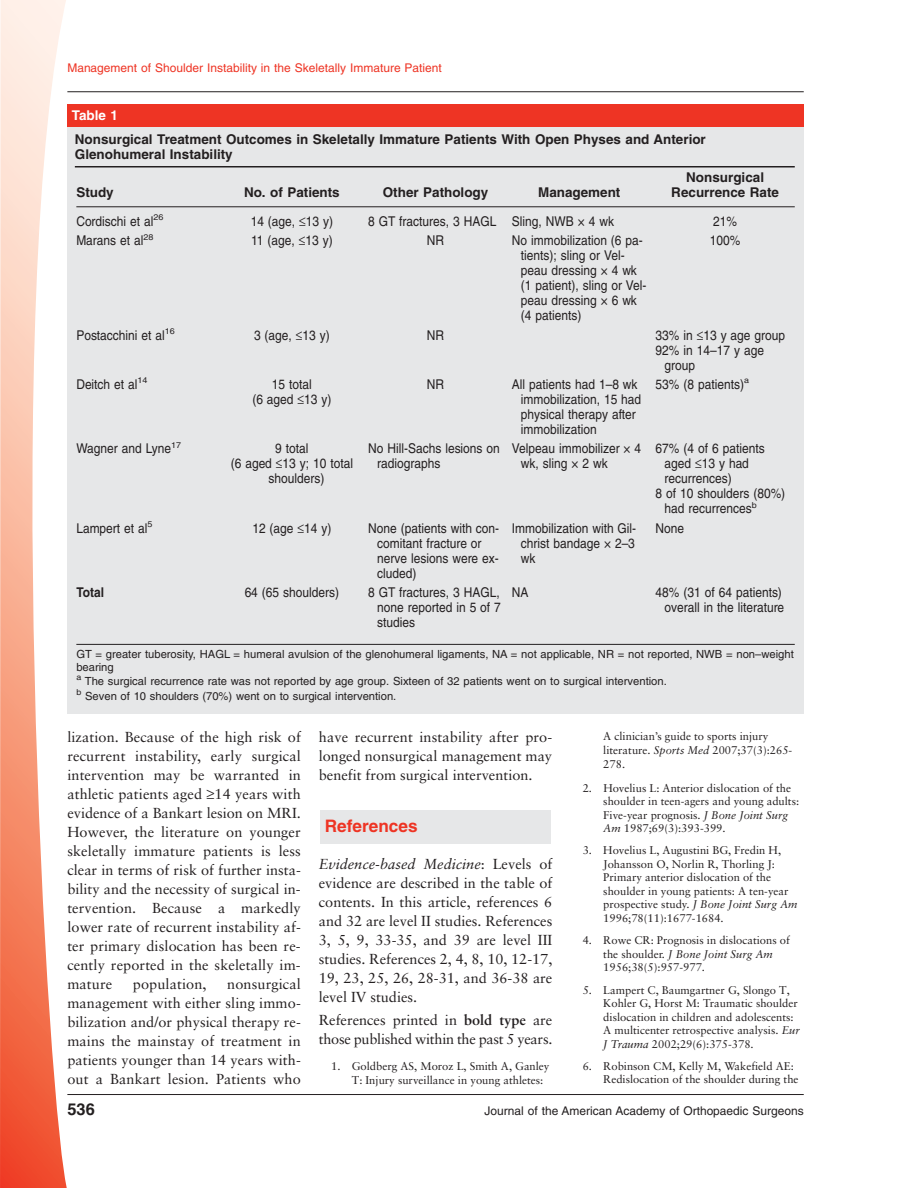
<style>
.page{position:relative;width:918px;height:1188px;background:#fff}
.page>*{position:absolute;margin:0;border:0;box-sizing:border-box;transform-origin:0 0}
.t1{font:700 17.25px "Helvetica";color:#ee3424}
.t2{font:700 16.5px "Helvetica";color:#231f20}
.t3{font:14.55px/19px "Sabon";color:#231f20;text-align:justify}
.t4{font:13.5px/15px "Helvetica";color:#231f20;scale:.89 1}
.t5{font:700 13.5px/15px "Helvetica";color:#231f20}
.t6{font:700 13.5px "Helvetica";color:#fff}
.t7{font:700 13.5px "Helvetica";color:#231f20;scale:.89 1}
.t8{font:12px "Helvetica";color:#ee3424}
.t9{font:12px "Helvetica";color:#231f20}
.t10{font:11.25px/13.5px "Sabon";color:#231f20}
.t11{font:11.25px/12.8px "Helvetica";color:#231f20}
.t12{font:8.25px "Helvetica";color:#231f20;scale:1.09 1}
.s1{font-style:italic}
.s2{font-weight:700}
</style>
<div class="page">
<svg style="left:0;top:0;width:68px;height:1188px"></svg>
<div style="left:67px;top:105px;width:737px;height:22px;background:#ee3424"></div>
<div style="left:67px;top:127px;width:737px;height:587px;background:#e6e7e8"></div>
<div style="left:320px;top:810px;width:231px;height:34px;background:#e6e7e8"></div>
<hr style="left:75px;top:166px;width:720px;height:1px;background:#231f20">
<hr style="left:76px;top:206px;width:719px;height:1px;background:#231f20">
<hr style="left:76px;top:644px;width:719px;height:1px;background:#231f20">
<hr style="left:67px;top:91px;width:737px;height:1px;background:#231f20">
<hr style="left:67px;top:1094px;width:737px;height:1px;background:#231f20">
<p class="t8" style="left:67px;top:63px;width:376px">Management of Shoulder Instability in the Skeletally Immature Patient</p>
<p class="t6" style="left:72px;top:110px;width:48px">Table 1</p>
<p class="t5" style="left:75px;top:133px;width:633px">Nonsurgical Treatment Outcomes in Skeletally Immature Patients With Open Physes and Anterior<br>Glenohumeral Instability</p>
<p class="t5" style="left:76px;top:186px;width:39px">Study</p>
<p class="t5" style="left:244px;top:186px;width:97px">No. of Patients</p>
<p class="t5" style="left:383px;top:186px;width:107px">Other Pathology</p>
<p class="t5" style="left:538px;top:186px;width:84px">Management</p>
<p class="t5" style="left:671px;top:172px;width:109px;text-align:center">Nonsurgical<br>Recurrence Rate</p>
<p class="t4" style="left:76px;top:215px;width:99px">Cordischi et al<sup>26</sup></p>
<p class="t4" style="left:251px;top:215px;width:94px">14 (age, ≤13 y)</p>
<p class="t4" style="left:368px;top:215px;width:278px">8 GT fractures, 3 HAGL Sling, NWB × 4 wk</p>
<p class="t4" style="left:713px;top:215px;width:28px">21%</p>
<p class="t4" style="left:76px;top:234px;width:88px">Marans et al<sup>28</sup></p>
<p class="t4" style="left:251px;top:234px;width:93px">11 (age, ≤13 y)</p>
<p class="t4" style="left:427px;top:234px;width:21px">NR</p>
<p class="t4" style="left:521px;top:234px;width:143px;text-indent:-9px">No immobilization (6 pa&shy;tients); sling or Vel&shy;peau dressing × 4 wk (1 patient), sling or Vel&shy;peau dressing × 6 wk (4 patients)</p>
<p class="t4" style="left:710px;top:234px;width:36px">100%</p>
<p class="t4" style="left:76px;top:329px;width:112px">Postacchini et al<sup>16</sup></p>
<p class="t4" style="left:254px;top:329px;width:87px">3 (age, ≤13 y)</p>
<p class="t4" style="left:427px;top:329px;width:21px">NR</p>
<p class="t4" style="left:656px;top:329px;width:147px">33% in ≤13 y age group</p>
<p class="t4" style="left:656px;top:344px;width:123px">92% in 14–17 y age</p>
<p class="t4" style="left:665px;top:359px;width:36px">group</p>
<p class="t4" style="left:76px;top:378px;width:81px">Deitch et al<sup>14</sup></p>
<p class="t4" style="left:252px;top:378px;width:90px;text-align:center">15 total<br>(6 aged ≤13 y)</p>
<p class="t4" style="left:427px;top:378px;width:21px">NR</p>
<p class="t4" style="left:521px;top:378px;width:137px;text-indent:-9px">All patients had 1–8 wk immobilization, 15 had physical therapy after immobilization</p>
<p class="t4" style="left:656px;top:378px;width:107px">53% (8 patients)<sup>a</sup></p>
<p class="t4" style="left:76px;top:442px;width:119px">Wagner and Lyne<sup>17</sup></p>
<p class="t4" style="left:275px;top:442px;width:39px">9 total</p>
<p class="t4" style="left:231px;top:457px;width:139px">(6 aged ≤13 y; 10 total</p>
<p class="t4" style="left:268px;top:472px;width:64px">shoulders)</p>
<p class="t4" style="left:377px;top:442px;width:139px;text-indent:-9px">No Hill-Sachs lesions on radiographs</p>
<p class="t4" style="left:521px;top:442px;width:137px;text-indent:-9px">Velpeau immobilizer × 4 wk, sling × 2 wk</p>
<p class="t4" style="left:656px;top:442px;width:124px">67% (4 of 6 patients</p>
<p class="t4" style="left:665px;top:457px;width:96px">aged ≤13 y had</p>
<p class="t4" style="left:665px;top:472px;width:77px">recurrences)</p>
<p class="t4" style="left:656px;top:487px;width:147px">8 of 10 shoulders (80%)</p>
<p class="t4" style="left:665px;top:502px;width:105px">had recurrences<sup>b</sup></p>
<p class="t4" style="left:76px;top:522px;width:87px">Lampert et al<sup>5</sup></p>
<p class="t4" style="left:252px;top:522px;width:90px">12 (age ≤14 y)</p>
<p class="t4" style="left:377px;top:522px;width:139px;text-indent:-9px">None (patients with con&shy;comitant fracture or nerve lesions were ex&shy;cluded)</p>
<p class="t4" style="left:521px;top:522px;width:131px;text-align:justify;text-indent:-9px">Immobilization with Gil&shy;christ bandage × 2–3 wk</p>
<p class="t4" style="left:656px;top:522px;width:34px">None</p>
<p class="t7" style="left:76px;top:587px;width:33px">Total</p>
<p class="t4" style="left:245px;top:586px;width:108px">64 (65 shoulders)</p>
<p class="t4" style="left:377px;top:586px;width:141px;text-align:justify;text-indent:-9px">8 GT fractures, 3 HAGL, none reported in 5 of 7 studies</p>
<p class="t4" style="left:512px;top:586px;width:20px">NA</p>
<p class="t4" style="left:656px;top:586px;width:146px;text-align:right">48% (31 of 64 patients) overall in the literature</p>
<p class="t11" style="left:76px;top:649px;width:719px">GT = greater tuberosity, HAGL = humeral avulsion of the glenohumeral ligaments, NA = not applicable, NR = not reported, NWB = non–weight bearing</p>
<p class="t12" style="left:76px;top:674px;width:6px">a</p>
<p class="t11" style="left:85px;top:676px;width:584px">The surgical recurrence rate was not reported by age group. Sixteen of 32 patients went on to surgical intervention.</p>
<p class="t12" style="left:76px;top:689px;width:6px">b</p>
<p class="t11" style="left:85px;top:691px;width:313px">Seven of 10 shoulders (70%) went on to surgical intervention.</p>
<p class="t3" style="left:67px;top:729px;width:235px">lization. Because of the high risk of recurrent instability, early surgical intervention may be warranted in athletic patients aged ≥14 years with evidence of a Bankart lesion on MRI.<br>However, the literature on younger skeletally immature patients is less clear in terms of risk of further insta&shy;bility and the necessity of surgical in&shy;tervention. Because a markedly lower rate of recurrent instability af&shy;ter primary dislocation has been re&shy;cently reported in the skeletally im&shy;mature</p>
<p class="t3" style="left:67px;top:976px;width:235px;text-indent:160px">nonsurgical management with either sling immo&shy;bilization and/or physical therapy re&shy;mains the mainstay of treatment in patients younger than 14 years with&shy;out a Bankart lesion. Patients who</p>
<p class="t3" style="left:133px;top:976px;width:75px">population,</p>
<p class="t3" style="left:319px;top:729px;width:235px">have recurrent instability after pro&shy;longed nonsurgical management may benefit from surgical intervention.</p>
<p class="t1" style="left:325px;top:819px;width:94px">References</p>
<p class="t3" style="left:319px;top:855px;width:235px"><span class="s1">Evidence-based Medicine</span>: Levels of evidence are described in the table of contents. In this article, references 6 and 32 are level II studies. References 3, 5, 9, 33-35, and 39 are level III studies. References 2, 4, 8, 10, 12-17, 19, 23, 25, 26, 28-31, and 36-38 are level IV studies.</p>
<p class="t3" style="left:319px;top:1012px;width:235px">References printed in <span class="s2">bold type</span> are those published within the past 5 years.</p>
<p class="t10" style="left:352px;top:1060px;width:199px;text-indent:-21px">1. Goldberg AS, Moroz L, Smith A, Ganley<br>T: Injury surveillance in young athletes:</p>
<p class="t10" style="left:603px;top:730px;width:191px;line-height:14.2px">A clinician’s guide to sports injury literature. <span class="s1">Sports Med</span> 2007;37(3):265-<br>278.</p>
<p class="t10" style="left:603px;top:782px;width:197px;text-indent:-21px">2. Hovelius L: Anterior dislocation of the shoulder in teen-agers and young adults:<br>Five-year prognosis. <span class="s1">J Bone Joint Surg Am</span> 1987;69(3):393-399.</p>
<p class="t10" style="left:603px;top:845px;width:196px;text-indent:-21px">3. Hovelius L, Augustini BG, Fredin H, Johansson O, Norlin R, Thorling J:<br>Primary anterior dislocation of the shoulder in young patients: A ten-year prospective study. <span class="s1">J Bone Joint Surg Am </span>1996;78(11):1677-1684.</p>
<p class="t10" style="left:603px;top:935px;width:188px;text-indent:-21px">4. Rowe CR: Prognosis in dislocations of the shoulder. <span class="s1">J Bone Joint Surg Am<br></span>1956;38(5):957-977.</p>
<p class="t10" style="left:603px;top:984px;width:198px;text-indent:-21px">5. Lampert C, Baumgartner G, Slongo T, Kohler G, Horst M: Traumatic shoulder dislocation in children and adolescents:<br>A multicenter retrospective analysis. <span class="s1">Eur J Trauma</span> 2002;29(6):375-378.</p>
<p class="t10" style="left:603px;top:1060px;width:197px;text-indent:-21px">6. Robinson CM, Kelly M, Wakefield AE:<br>Redislocation of the shoulder during the</p>
<p class="t2" style="left:67px;top:1103px;width:29px">536</p>
<p class="t9" style="left:484px;top:1107px;width:321px">Journal of the American Academy of Orthopaedic Surgeons</p>
</div>
